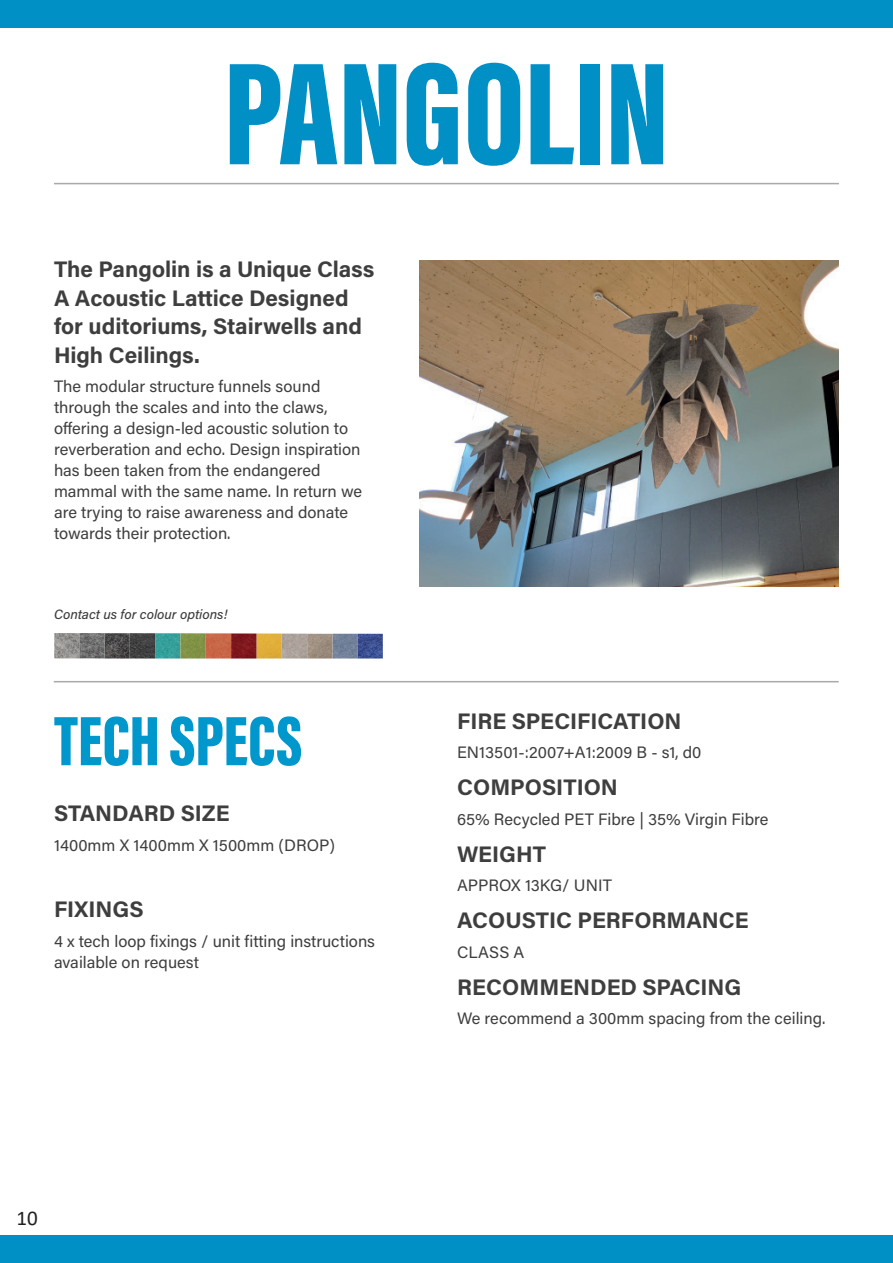
<style>
.page{position:relative;width:893px;height:1263px;background:#fff}
.page>*{position:absolute;margin:0;border:0;box-sizing:border-box;transform-origin:0 0}
.t1{font:900 150px "Acumin Pro Extra Cond";color:#0090c6}
.t2{font:900 72px "Acumin Pro Extra Cond";color:#0098cc}
.t3{font:700 22.5px/28.5px "Acumin Pro";color:#3e3e3f}
.t4{font:21px "Calibri";color:#231f20}
.t5{font:16.5px/21px "Acumin Pro";color:#3e3e3f}
.t6{font:italic 500 13.5px "Acumin Pro";color:#3e3e3f}
</style>
<div class="page">
<hr style="left:54px;top:681px;width:785px;height:1px;background:#a8a9ad">
<hr style="left:54px;top:183px;width:785px;height:1px;background:#a8a9ad">
<div style="left:0;top:1236px;width:893px;height:27px;background:#0090c6"></div>
<div style="left:0;top:0;width:893px;height:27px;background:#0090c6"></div>
<img style="left:419px;top:260px;width:420px;height:327px">
<img style="left:54px;top:633px;width:329px;height:25px">
<h1 class="t1" style="left:224px;top:22px;width:447px">PANGOLIN</h1>
<h3 class="t3" style="left:54px;top:254px;width:322px">The Pangolin is a Unique Class<br>A Acoustic Lattice Designed for uditoriums, Stairwells and<br>High Ceilings.</h3>
<p class="t5" style="left:54px;top:375px;width:310px">The modular structure funnels sound through the scales and into the claws, offering a design-led acoustic solution to reverberation and echo. Design inspiration has been taken from the endangered mammal with the same name. In return we are trying to raise awareness and donate towards their protection.</p>
<p class="t6" style="left:54px;top:605px;width:175px">Contact us for colour options!</p>
<h2 class="t2" style="left:54px;top:697px;width:250px">TECH SPECS</h2>
<h3 class="t3" style="left:457px;top:706px;width:226px">FIRE SPECIFICATION</h3>
<p class="t5" style="left:457px;top:741px;width:246px">EN13501-:2007+A1:2009 B - s1, d0</p>
<h3 class="t3" style="left:457px;top:772px;width:162px">COMPOSITION</h3>
<p class="t5" style="left:457px;top:808px;width:313px">65% Recycled PET Fibre | 35% Virgin Fibre</p>
<h3 class="t3" style="left:457px;top:839px;width:91px">WEIGHT</h3>
<p class="t5" style="left:457px;top:874px;width:156px">APPROX 13KG/ UNIT</p>
<h3 class="t3" style="left:457px;top:905px;width:293px">ACOUSTIC PERFORMANCE</h3>
<p class="t5" style="left:457px;top:941px;width:69px">CLASS A</p>
<h3 class="t3" style="left:457px;top:972px;width:286px">RECOMMENDED SPACING</h3>
<p class="t5" style="left:457px;top:1007px;width:370px">We recommend a 300mm spacing from the ceiling.</p>
<h3 class="t3" style="left:54px;top:798px;width:177px">STANDARD SIZE</h3>
<p class="t5" style="left:54px;top:834px;width:282px">1400mm X 1400mm X 1500mm (DROP)</p>
<h3 class="t3" style="left:54px;top:894px;width:91px">FIXINGS</h3>
<p class="t5" style="left:54px;top:930px;width:323px">4 x tech loop fixings / unit fitting instructions available on request</p>
<p class="t4" style="left:16px;top:1203px;width:23px">10</p>
</div>
